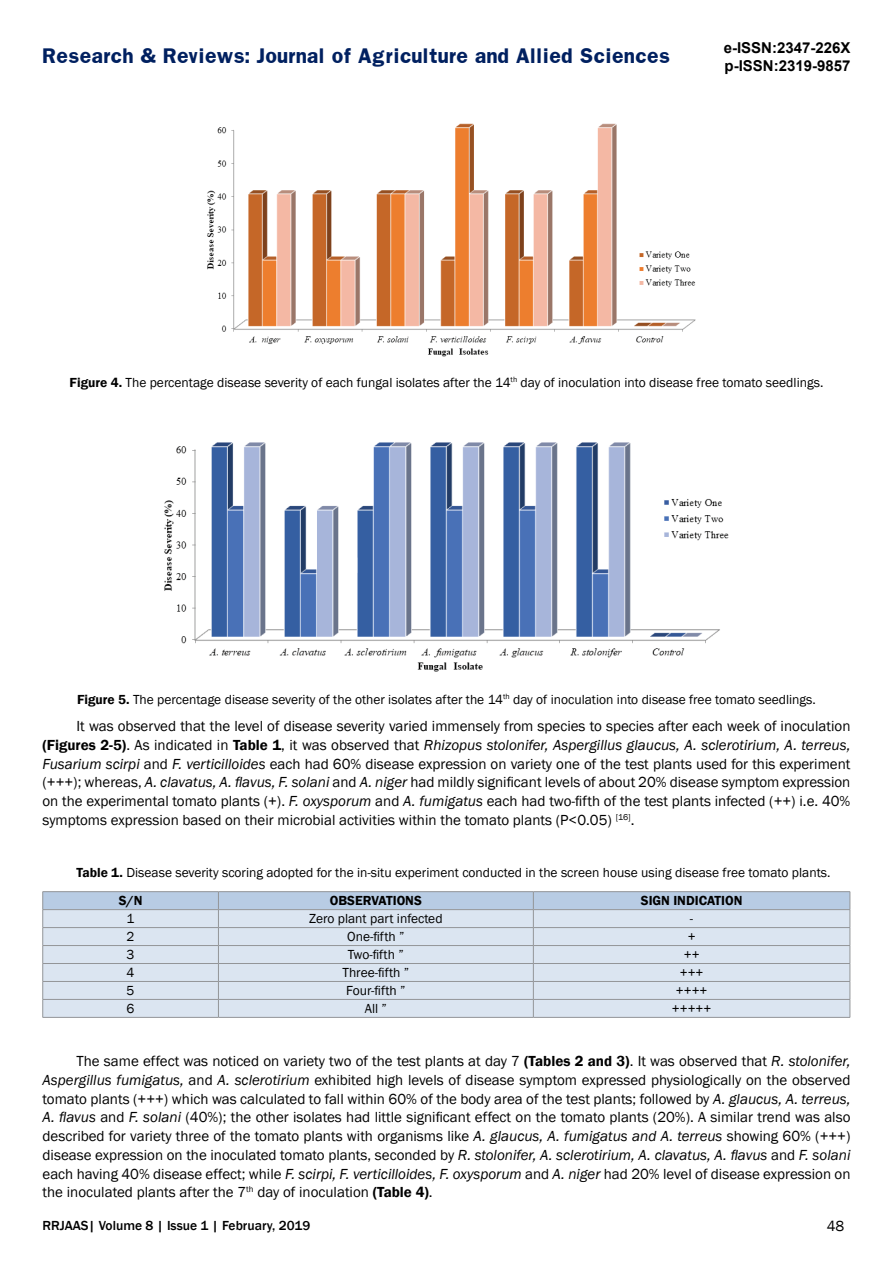
<style>
.page{position:relative;width:893px;height:1263px;background:#fff}
.page>*{position:absolute;margin:0;border:0;box-sizing:border-box;transform-origin:0 0}
.t1{font:700 18px "Franklin";color:#002060}
.t2{font:15px/18.8px "Franklin Gothic";color:#000;text-align:justify}
.t3{font:700 15px/18px "Arial";color:#000}
.t4{font:13.5px/28.5px "Franklin Gothic";color:#000}
.t5{font:500 13.5px "Franklin Gothic";color:#000}
.t6{font:600 13.5px "Franklin Gothic";color:#000}
.s1{font-weight:600}
.s2{font-style:italic}
</style>
<div class="page">
<img style="left:207px;top:123px;width:489px;height:234px">
<img style="left:164px;top:442px;width:565px;height:230px">
<hr style="left:43px;top:891px;width:175px;height:1px;background:#939598">
<hr style="left:218px;top:891px;width:315px;height:1px;background:#939598">
<hr style="left:533px;top:891px;width:317px;height:1px;background:#939598">
<svg style="left:42px;top:892px;width:809px;height:125px;background:#d2ddea"></svg>
<hr style="left:43px;top:1017px;width:175px;height:1px;background:#939598">
<hr style="left:218px;top:1017px;width:315px;height:1px;background:#939598">
<hr style="left:533px;top:1017px;width:317px;height:1px;background:#939598">
<p class="t1" style="left:43px;top:43px;width:629px">Research &amp; Reviews: Journal of Agriculture and Allied Sciences</p>
<p class="t3" style="left:724px;top:40px;width:128px">e-ISSN:2347-226X p-ISSN:2319-9857</p>
<p class="t4" style="left:70px;top:368px;width:755px"><span class="s1">Figure 4.</span> The percentage disease severity of each fungal isolates after the 14<sup>th</sup> day of inoculation into disease free tomato seedlings.</p>
<p class="t4" style="left:77px;top:685px;width:740px"><span class="s1">Figure 5.</span> The percentage disease severity of the other isolates after the 14<sup>th</sup> day of inoculation into disease free tomato seedlings.</p>
<p class="t2" style="left:42px;top:717px;width:809px;text-indent:34px">It was observed that the level of disease severity varied immensely from species to species after each week of inoculation <span class="s1">(Figures 2-5)</span>. As indicated in <span class="s1">Table 1</span>, it was observed that <span class="s2">Rhizopus stolonifer, Aspergillus glaucus, A. sclerotirium, A. terreus, Fusarium scirpi</span> and <span class="s2">F. verticilloides</span> each had 60% disease expression on variety one of the test plants used for this experiment (+++); whereas, <span class="s2">A. clavatus, A. flavus, F. solani</span> and <span class="s2">A. niger</span> had mildly significant levels of about 20% disease symptom expression on the experimental tomato plants (+). <span class="s2">F. oxysporum</span> and <span class="s2">A. fumigatus</span> each had two-fifth of the test plants infected (++) i.e. 40% symptoms expression based on their microbial activities within the tomato plants (P&lt;0.05) <sup>[16]</sup>.</p>
<p class="t4" style="left:119px;top:858px;width:713px;text-indent:-42px"><span class="s1">Table 1.</span> Disease severity scoring adopted for the in-situ experiment conducted in the screen house using disease free tomato plants.<br><span class="s1">S/N</span></p>
<p class="t6" style="left:330px;top:892px;width:93px">OBSERVATIONS</p>
<p class="t6" style="left:641px;top:892px;width:103px">SIGN INDICATION</p>
<p class="t4" style="left:127px;top:905px;width:9px">1</p>
<p class="t4" style="left:309px;top:905px;width:135px">Zero plant part infected</p>
<p class="t4" style="left:690px;top:905px;width:5px">-</p>
<p class="t4" style="left:127px;top:923px;width:9px">2</p>
<p class="t4" style="left:347px;top:923px;width:59px">One-fifth ”</p>
<p class="t4" style="left:688px;top:923px;width:9px">+</p>
<p class="t4" style="left:127px;top:941px;width:9px">3</p>
<p class="t4" style="left:348px;top:941px;width:57px">Two-fifth ”</p>
<p class="t4" style="left:684px;top:941px;width:17px">++</p>
<p class="t4" style="left:127px;top:959px;width:9px">4</p>
<p class="t4" style="left:342px;top:959px;width:68px">Three-fifth ”</p>
<p class="t4" style="left:680px;top:959px;width:25px">+++</p>
<p class="t4" style="left:127px;top:977px;width:9px">5</p>
<p class="t4" style="left:346px;top:977px;width:61px">Four-fifth ”</p>
<p class="t4" style="left:676px;top:977px;width:33px">++++</p>
<p class="t4" style="left:127px;top:995px;width:9px">6</p>
<p class="t4" style="left:365px;top:995px;width:24px">All ”</p>
<p class="t4" style="left:672px;top:995px;width:41px">+++++</p>
<p class="t2" style="left:43px;top:1052px;width:809px;text-indent:34px">The same effect was noticed on variety two of the test plants at day 7 <span class="s1">(Tables 2 and 3)</span>. It was observed that <span class="s2">R. stolonifer, Aspergillus fumigatus,</span> and <span class="s2">A. sclerotirium</span> exhibited high levels of disease symptom expressed physiologically on the observed tomato plants (+++) which was calculated to fall within 60% of the body area of the test plants; followed by <span class="s2">A. glaucus, A. terreus, A. flavus</span> and <span class="s2">F. solani</span> (40%); the other isolates had little significant effect on the tomato plants (20%). A similar trend was also described for variety three of the tomato plants with organisms like <span class="s2">A. glaucus, A. fumigatus and A. terreus</span> showing 60% (+++) disease expression on the inoculated tomato plants, seconded by <span class="s2">R. stolonifer, A. sclerotirium, A. clavatus, A. flavus</span> and <span class="s2">F. solani </span>each having 40% disease effect; while <span class="s2">F. scirpi, F. verticilloides, F. oxysporum</span> and <span class="s2">A. niger</span> had 20% level of disease expression on the inoculated plants after the 7<sup>th</sup> day of inoculation <span class="s1">(Table 4)</span>.</p>
<p class="t5" style="left:43px;top:1217px;width:269px">RRJAAS| Volume 8 | Issue 1 | February, 2019</p>
<p class="t2" style="left:827px;top:1217px;width:19px">48</p>
</div>
